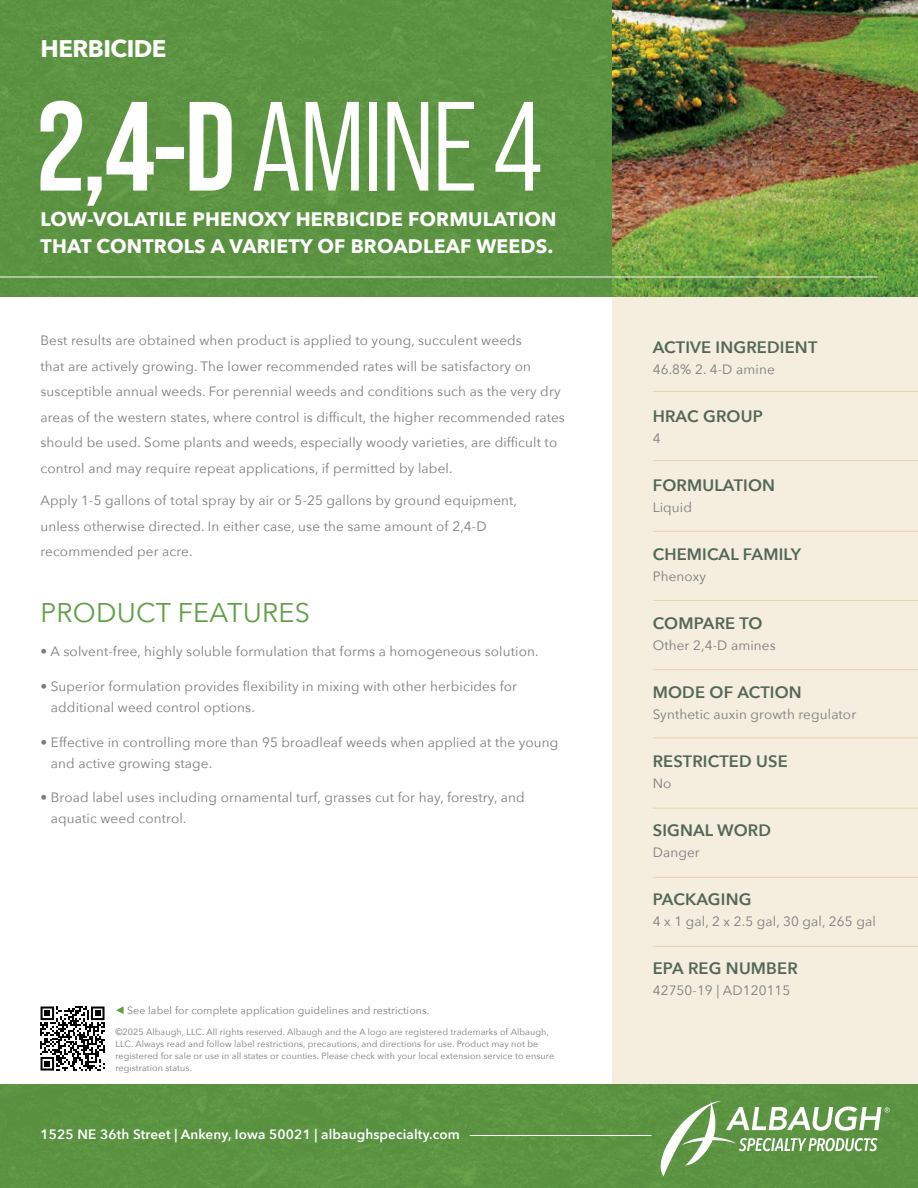
<style>
.page{position:relative;width:918px;height:1188px;background:#fff}
.page>*{position:absolute;margin:0;border:0;box-sizing:border-box;transform-origin:0 0}
.t1{font:126.6px "Bebas Neue Pro Middle";letter-spacing:-.02em;color:#fff}
.t2{font:27px "Avenir Next";letter-spacing:.01em;color:#5f9e43}
.t3{font:700 24px "Avenir Next";letter-spacing:-.02em;color:#fff}
.t4{font:700 19.5px/27px "Avenir Next";letter-spacing:.01em;color:#fff}
.t5{font:600 16.5px "Avenir Next";letter-spacing:.01em;color:#536758}
.t6{font:13.5px/25.5px "Avenir Next";letter-spacing:.01em;color:#7a7c81}
.t7{font:600 13.5px "Avenir Next";letter-spacing:.01em;color:#fff}
.t8{font:10.5px "Avenir Next";letter-spacing:.01em;color:#7a7c81}
.t9{font:9px/12px "Avenir Next";letter-spacing:.01em;color:#7a7c81}
.s1{font-family:"Bebas Neue Pro";font-weight:700}
</style>
<div class="page">
<div style="left:612px;top:280px;width:306px;height:826px;background:#f5eddd"></div>
<div style="left:0;top:0;width:612px;height:297px;background:#5c9342"></div>
<img style="left:612px;top:0;width:306px;height:297px">
<hr style="left:0;top:277px;width:878px;height:1px;background:#f9f8f4">
<svg style="left:41px;top:1007px;width:64px;height:64px"></svg>
<hr style="left:653px;top:391px;width:265px;height:1px;background:#e6d4aa">
<hr style="left:653px;top:460px;width:265px;height:1px;background:#e6d4aa">
<hr style="left:653px;top:531px;width:265px;height:1px;background:#e6d4aa">
<hr style="left:653px;top:600px;width:265px;height:1px;background:#e6d4aa">
<hr style="left:653px;top:877px;width:265px;height:1px;background:#e6d4aa">
<hr style="left:653px;top:669px;width:265px;height:1px;background:#e6d4aa">
<hr style="left:653px;top:946px;width:265px;height:1px;background:#e6d4aa">
<hr style="left:653px;top:737px;width:265px;height:1px;background:#e6d4aa">
<hr style="left:653px;top:808px;width:265px;height:1px;background:#e6d4aa">
<div style="left:0;top:1084px;width:918px;height:104px;background:#5b9341"></div>
<svg style="left:661px;top:1101px;width:229px;height:75px"></svg>
<hr style="left:470px;top:1135px;width:182px;height:1px;background:#fff">
<h3 class="t3" style="left:40px;top:28px;width:128px">HERBICIDE</h3>
<h1 class="t1" style="left:38px;top:76px;width:507px"><span class="s1">2,4-D</span> AMINE 4</h1>
<h3 class="t4" style="left:40px;top:206px;width:518px">LOW-VOLATILE PHENOXY HERBICIDE FORMULATION<br>THAT CONTROLS A VARIETY OF BROADLEAF WEEDS.</h3>
<p class="t6" style="left:40px;top:327px;width:526px">Best results are obtained when product is applied to young, succulent weeds<br>that are actively growing. The lower recommended rates will be satisfactory on susceptible annual weeds. For perennial weeds and conditions such as the very dry areas of the western states, where control is difficult, the higher recommended rates should be used. Some plants and weeds, especially woody varieties, are difficult to control and may require repeat applications, if permitted by label.</p>
<p class="t6" style="left:40px;top:487px;width:478px">Apply 1-5 gallons of total spray by air or 5-25 gallons by ground equipment, unless otherwise directed. In either case, use the same amount of 2,4-D recommended per acre.</p>
<h2 class="t2" style="left:40px;top:590px;width:271px">PRODUCT FEATURES</h2>
<p class="t6" style="left:40px;top:638px;width:500px">• A solvent-free, highly soluble formulation that forms a homogeneous solution.</p>
<p class="t6" style="left:51px;top:675px;width:468px;line-height:21px;text-indent:-10px">• Superior formulation provides flexibility in mixing with other herbicides for additional weed control options.</p>
<p class="t6" style="left:51px;top:731px;width:509px;line-height:21px;text-indent:-10px">• Effective in controlling more than 95 broadleaf weeds when applied at the young and active growing stage.</p>
<p class="t6" style="left:51px;top:786px;width:475px;line-height:21px;text-indent:-10px">• Broad label uses including ornamental turf, grasses cut for hay, forestry, and aquatic weed control.</p>
<p class="t8" style="left:127px;top:1002px;width:304px">See label for complete application guidelines and restrictions.</p>
<p class="t9" style="left:115px;top:1025px;width:440px">©2025 Albaugh, LLC. All rights reserved. Albaugh and the A logo are registered trademarks of Albaugh, LLC. Always read and follow label restrictions, precautions, and directions for use. Product may not be registered for sale or use in all states or counties. Please check with your local extension service to ensure registration status.</p>
<p class="t7" style="left:40px;top:1123px;width:421px">1525 NE 36th Street | Ankeny, Iowa 50021 | albaughspecialty.com</p>
<p class="t5" style="left:653px;top:333px;width:166px">ACTIVE INGREDIENT</p>
<p class="t6" style="left:653px;top:356px;width:124px">46.8% 2. 4-D amine</p>
<p class="t5" style="left:653px;top:402px;width:112px">HRAC GROUP</p>
<p class="t6" style="left:653px;top:425px;width:9px">4</p>
<p class="t5" style="left:653px;top:471px;width:124px">FORMULATION</p>
<p class="t6" style="left:653px;top:494px;width:41px">Liquid</p>
<p class="t5" style="left:653px;top:540px;width:150px">CHEMICAL FAMILY</p>
<p class="t6" style="left:653px;top:563px;width:55px">Phenoxy</p>
<p class="t5" style="left:653px;top:609px;width:111px">COMPARE TO</p>
<p class="t6" style="left:653px;top:632px;width:125px">Other 2,4-D amines</p>
<p class="t5" style="left:653px;top:678px;width:151px">MODE OF ACTION</p>
<p class="t6" style="left:653px;top:701px;width:205px">Synthetic auxin growth regulator</p>
<p class="t5" style="left:653px;top:747px;width:137px">RESTRICTED USE</p>
<p class="t6" style="left:653px;top:770px;width:20px">No</p>
<p class="t5" style="left:653px;top:816px;width:120px">SIGNAL WORD</p>
<p class="t6" style="left:653px;top:839px;width:49px">Danger</p>
<p class="t5" style="left:653px;top:885px;width:100px">PACKAGING</p>
<p class="t6" style="left:653px;top:908px;width:225px">4 x 1 gal, 2 x 2.5 gal, 30 gal, 265 gal</p>
<p class="t5" style="left:653px;top:954px;width:147px">EPA REG NUMBER</p>
<p class="t6" style="left:653px;top:977px;width:139px">42750-19 | AD120115</p>
</div>
